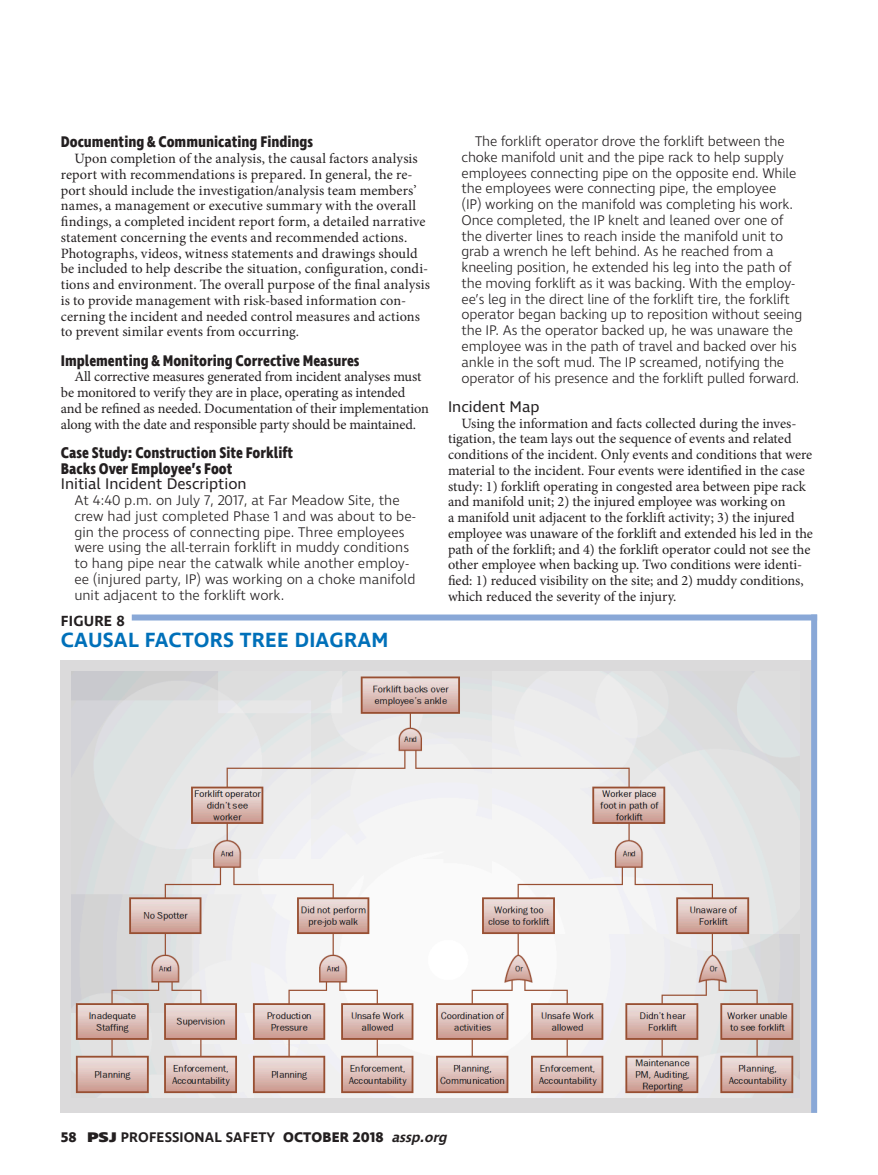
<style>
.page{position:relative;width:878px;height:1175px;background:#fff}
.page>*{position:absolute;margin:0;border:0;box-sizing:border-box;transform-origin:0 0}
.t1{font:600 21px "Ingra";letter-spacing:.01em;color:#0070b9}
.t2{font:700 15.75px/15.8px "Ingra Cd";color:#231f20}
.t3{font:15.75px "Ingra";color:#231f20}
.t4{font:600 15px "Ingra";letter-spacing:.01em;color:#231f20}
.t5{font:14.25px/15.8px "Minion Pro";color:#231f20}
.t6{font:300 14.25px/15.8px "Ingra";letter-spacing:-.01em;color:#231f20}
.t7{font:600 14.25px "Ingra";letter-spacing:.01em;color:#231f20}
.s1{font-weight:700}
.s2{font-weight:800}
.s3{font-style:italic}
</style>
<div class="page">
<div style="left:61px;top:660px;width:756px;height:452px;background:#dbdadb"></div>
<div style="left:132px;top:614px;width:685px;height:6px;background:#89a8d7"></div>
<div style="left:811px;top:614px;width:6px;height:498px;background:#89a8d7"></div>
<img style="left:72px;top:671px;width:727px;height:426px">
<p class="t2" style="left:61px;top:135px;width:254px">Documenting &amp; Communicating Findings</p>
<p class="t5" style="left:61px;top:151px;width:370px;text-indent:13px">Upon completion of the analysis, the causal factors analysis report with recommendations is prepared. In general, the re&shy;port should include the investigation/analysis team members’ names, a management or executive summary with the overall findings, a completed incident report form, a detailed narrative statement concerning the events and recommended actions.<br>Photographs, videos, witness statements and drawings should be included to help describe the situation, configuration, condi&shy;tions and environment. The overall purpose of the final analysis is to provide management with risk-based information con&shy;cerning the incident and needed control measures and actions to prevent similar events from occurring.</p>
<p class="t2" style="left:61px;top:353px;width:300px">Implementing &amp; Monitoring Corrective Measures</p>
<p class="t5" style="left:61px;top:369px;width:369px;text-indent:13px">All corrective measures generated from incident analyses must be monitored to verify they are in place, operating as intended and be refined as needed. Documentation of their implementation along with the date and responsible party should be maintained.</p>
<p class="t2" style="left:61px;top:445px;width:234px">Case Study: Construction Site Forklift<br>Backs Over Employee’s Foot</p>
<p class="t3" style="left:61px;top:474px;width:187px">Initial Incident Description</p>
<p class="t6" style="left:74px;top:493px;width:342px">At 4:40 p.m. on July 7, 2017, at Far Meadow Site, the crew had just completed Phase 1 and was about to be&shy;gin the process of connecting pipe. Three employees were using the all-terrain forklift in muddy conditions to hang pipe near the catwalk while another employ&shy;ee (injured party, IP) was working on a choke manifold unit adjacent to the forklift work.</p>
<p class="t4" style="left:61px;top:611px;width:65px">FIGURE 8</p>
<h1 class="t1" style="left:61px;top:627px;width:329px">CAUSAL FACTORS TREE DIAGRAM</h1>
<p class="t6" style="left:461px;top:134px;width:342px;text-indent:14px">The forklift operator drove the forklift between the choke manifold unit and the pipe rack to help supply employees connecting pipe on the opposite end. While the employees were connecting pipe, the employee<br>(IP) working on the manifold was completing his work.<br>Once completed, the IP knelt and leaned over one of the diverter lines to reach inside the manifold unit to grab a wrench he left behind. As he reached from a kneeling position, he extended his leg into the path of the moving forklift as it was backing. With the employ&shy;ee’s leg in the direct line of the forklift tire, the forklift operator began backing up to reposition without seeing the IP. As the operator backed up, he was unaware the employee was in the path of travel and backed over his ankle in the soft mud. The IP screamed, notifying the operator of his presence and the forklift pulled forward.</p>
<p class="t3" style="left:448px;top:397px;width:93px">Incident Map</p>
<p class="t5" style="left:448px;top:415px;width:366px;text-indent:13px">Using the information and facts collected during the inves&shy;tigation, the team lays out the sequence of events and related conditions of the incident. Only events and conditions that were material to the incident. Four events were identified in the case study: 1) forklift operating in congested area between pipe rack and manifold unit; 2) the injured employee was working on<br>a manifold unit adjacent to the forklift activity; 3) the injured employee was unaware of the forklift and extended his led in the path of the forklift; and 4) the forklift operator could not see the other employee when backing up. Two conditions were identi&shy;fied: 1) reduced visibility on the site; and 2) muddy conditions, which reduced the severity of the injury.</p>
<p class="t7" style="left:61px;top:1128px;width:391px"><span class="s1">58</span> <span class="s2">PSJ</span> PROFESSIONAL SAFETY <span class="s1">OCTOBER 2018</span> <span class="s3">assp.org</span></p>
</div>
